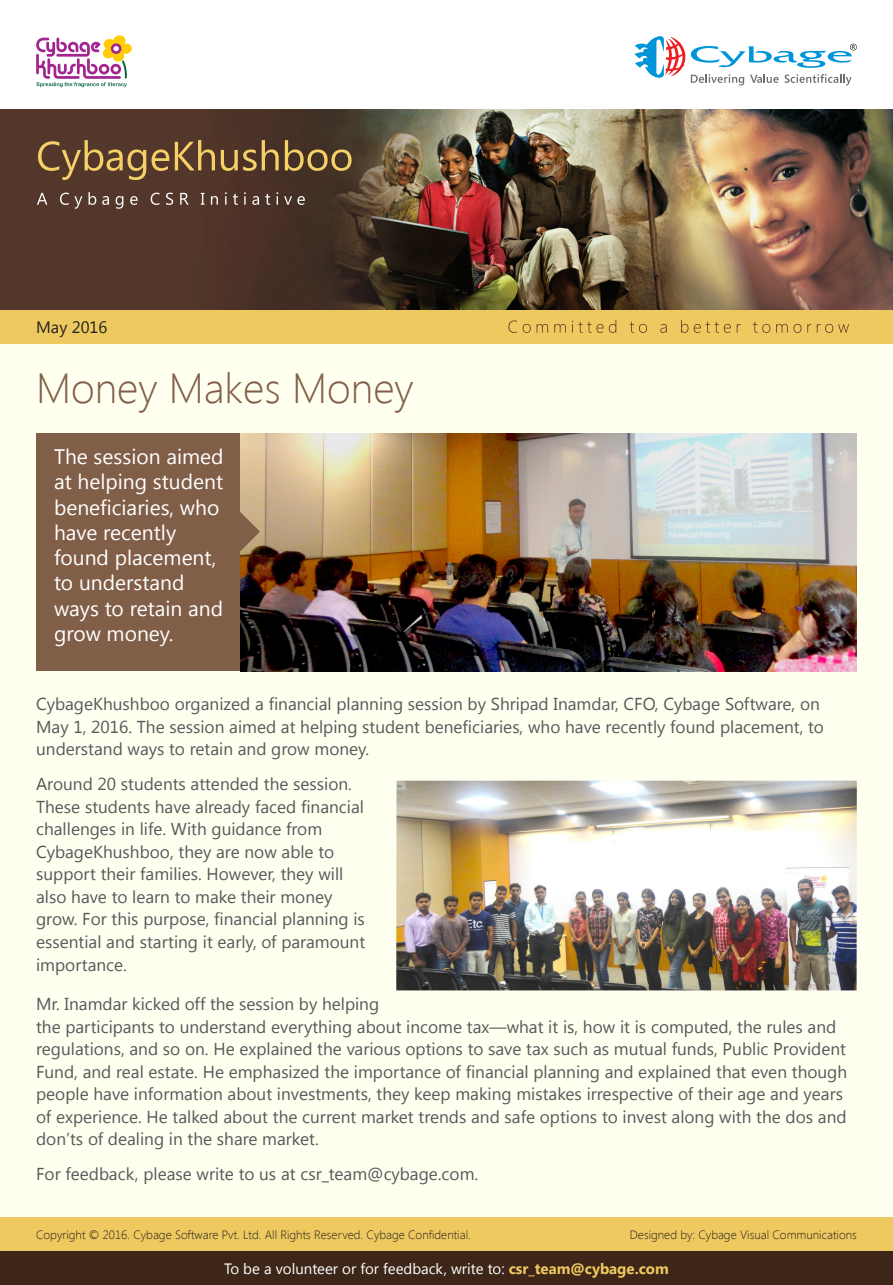
<style>
.page{position:relative;width:893px;height:1285px;background:#fff}
.page>*{position:absolute;margin:0;border:0;box-sizing:border-box;transform-origin:0 0}
.t1{font:300 42px "Segoe UI";color:#815e48}
.t2{font:21px/25.2px "Segoe UI";color:#fff}
.t3{font:17.25px/22.5px "Segoe UI";color:#57585a}
.t4{font:16.5px "Segoe UI";color:#231f20}
.t5{font:15px "Segoe UI";color:#fff}
.t6{font:300 12px "Segoe UI";color:#231f20}
.s1{font-weight:700;color:#eec95f}
</style>
<div class="page">
<div style="left:0;top:310px;width:893px;height:972px;background:#fffff0"></div>
<svg style="left:36px;top:35px;width:96px;height:52px"></svg>
<div style="left:0;top:1250px;width:893px;height:34px;background:#3d2518"></div>
<div style="left:0;top:1216px;width:893px;height:34px;background:#eec95f"></div>
<svg style="left:634px;top:36px;width:51px;height:42px"></svg>
<svg style="left:691px;top:44px;width:166px;height:24px"></svg>
<svg style="left:691px;top:74px;width:53px;height:11px"></svg>
<svg style="left:750px;top:74px;width:29px;height:9px"></svg>
<svg style="left:785px;top:74px;width:66px;height:11px"></svg>
<img style="left:0;top:109px;width:893px;height:201px">
<div style="left:0;top:310px;width:893px;height:34px;background:#eec95f"></div>
<svg style="left:508px;top:320px;width:9px;height:13px"></svg>
<svg style="left:523px;top:324px;width:8px;height:9px"></svg>
<svg style="left:537px;top:324px;width:11px;height:8px"></svg>
<svg style="left:554px;top:324px;width:12px;height:8px"></svg>
<svg style="left:572px;top:320px;width:44px;height:13px"></svg>
<svg style="left:630px;top:321px;width:17px;height:12px"></svg>
<svg style="left:660px;top:324px;width:7px;height:9px"></svg>
<svg style="left:681px;top:320px;width:7px;height:13px"></svg>
<svg style="left:694px;top:321px;width:37px;height:12px"></svg>
<svg style="left:737px;top:324px;width:4px;height:8px"></svg>
<svg style="left:753px;top:321px;width:17px;height:12px"></svg>
<svg style="left:776px;top:324px;width:25px;height:9px"></svg>
<svg style="left:807px;top:324px;width:4px;height:8px"></svg>
<svg style="left:817px;top:324px;width:32px;height:9px"></svg>
<svg style="left:37px;top:193px;width:10px;height:12px"></svg>
<svg style="left:60px;top:193px;width:22px;height:16px"></svg>
<svg style="left:89px;top:192px;width:7px;height:13px"></svg>
<svg style="left:102px;top:196px;width:7px;height:9px"></svg>
<svg style="left:116px;top:196px;width:7px;height:13px"></svg>
<svg style="left:130px;top:196px;width:8px;height:9px"></svg>
<svg style="left:151px;top:193px;width:8px;height:12px"></svg>
<svg style="left:166px;top:193px;width:7px;height:12px"></svg>
<svg style="left:180px;top:193px;width:9px;height:12px"></svg>
<svg style="left:201px;top:193px;width:3px;height:12px"></svg>
<svg style="left:211px;top:196px;width:7px;height:9px"></svg>
<svg style="left:225px;top:192px;width:2px;height:13px"></svg>
<svg style="left:233px;top:194px;width:5px;height:11px"></svg>
<svg style="left:244px;top:192px;width:2px;height:13px"></svg>
<svg style="left:252px;top:196px;width:7px;height:9px"></svg>
<svg style="left:265px;top:194px;width:5px;height:11px"></svg>
<svg style="left:276px;top:192px;width:2px;height:13px"></svg>
<svg style="left:284px;top:196px;width:21px;height:9px"></svg>
<svg style="left:38px;top:140px;width:314px;height:40px;background:#705535"></svg>
<img style="left:396px;top:780px;width:461px;height:210px">
<div style="left:36px;top:433px;width:821px;height:238px;background:#815e48"></div>
<img style="left:241px;top:433px;width:616px;height:238px">
<svg style="left:240px;top:508px;width:20px;height:47px"></svg>
<p class="t4" style="left:36px;top:316px;width:73px">May 2016</p>
<p class="t1" style="left:36px;top:358px;width:379px">Money Makes Money</p>
<p class="t2" style="left:54px;top:443px;width:171px">The session aimed at helping student beneficiaries, who have recently found placement, to understand ways to retain and grow money.</p>
<p class="t3" style="left:36px;top:691px;width:789px">CybageKhushboo organized a financial planning session by Shripad Inamdar, CFO, Cybage Software, on<br>May 1, 2016. The session aimed at helping student beneficiaries, who have recently found placement, to understand ways to retain and grow money.</p>
<p class="t3" style="left:36px;top:772px;width:331px">Around 20 students attended the session.<br>These students have already faced financial challenges in life. With guidance from CybageKhushboo, they are now able to support their families. However, they will also have to learn to make their money grow. For this purpose, financial planning is essential and starting it early, of paramount importance.</p>
<p class="t3" style="left:36px;top:991px;width:813px">Mr. Inamdar kicked off the session by helping<br>the participants to understand everything about income tax—what it is, how it is computed, the rules and regulations, and so on. He explained the various options to save tax such as mutual funds, Public Provident Fund, and real estate. He emphasized the importance of financial planning and explained that even though people have information about investments, they keep making mistakes irrespective of their age and years of experience. He talked about the current market trends and safe options to invest along with the dos and don’ts of dealing in the share market.</p>
<p class="t3" style="left:36px;top:1161px;width:444px">For feedback, please write to us at csr_team@cybage.com.</p>
<p class="t6" style="left:36px;top:1225px;width:436px">Copyright © 2016. Cybage Software Pvt. Ltd. All Rights Reserved. Cybage Confidential.</p>
<p class="t6" style="left:630px;top:1225px;width:228px">Designed by: Cybage Visual Communications</p>
<p class="t5" style="left:224px;top:1257px;width:446px">To be a volunteer or for feedback, write to: <span class="s1">csr_team@cybage.com</span></p>
</div>
